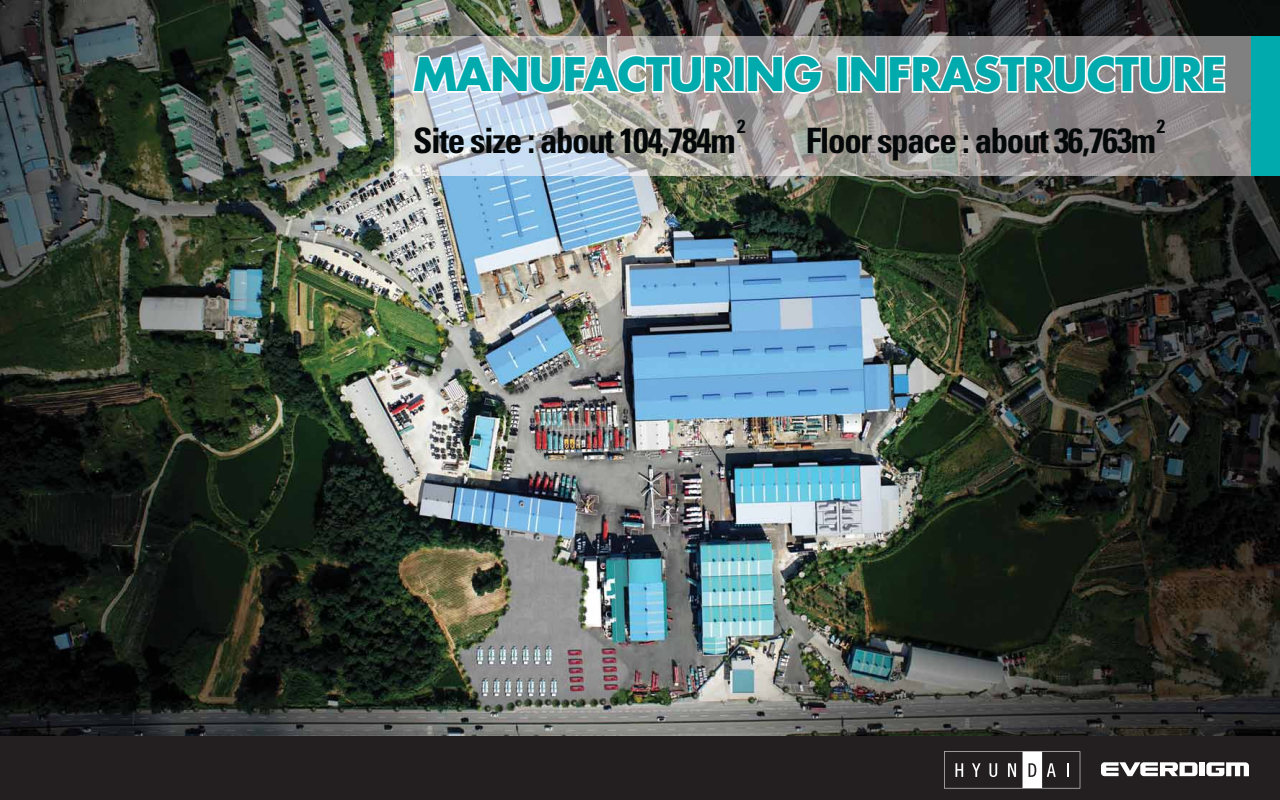
<style>
.page{position:relative;width:1280px;height:800px;background:#fff}
.page>*{position:absolute;margin:0;border:0;box-sizing:border-box;transform-origin:0 0}
.t1{font:700 45px "Futura Std";letter-spacing:-.025em;color:#00aaad}
.t2{font:700 condensed 35px "Univers LT Std";letter-spacing:-.04em;color:#040809}
.t3{font:700 condensed 19px "Univers LT Std";color:#040809}
</style>
<div class="page">
<img style="left:0;top:0;width:1280px;height:736px">
<img style="left:394px;top:36px;width:857px;height:140px">
<div style="left:0;top:736px;width:1280px;height:64px;background:#231f20"></div>
<div style="left:1199px;top:762px;width:6px;height:14px;background:#fff"></div>
<svg style="left:1101px;top:762px;width:97px;height:14px"></svg>
<svg style="left:1206px;top:762px;width:43px;height:14px"></svg>
<svg style="left:944px;top:751px;width:136px;height:37px"></svg>
<svg style="left:410px;top:53px;width:817px;height:42px"></svg>
<div style="left:1251px;top:36px;width:29px;height:140px;background:#00aaad"></div>
<p class="t1" style="left:413px;top:49px;width:815px">MANUFACTURING INFRASTRUCTURE</p>
<p class="t2" style="left:413px;top:124px;width:324px">Site size : about 104,784m</p>
<p class="t2" style="left:806px;top:124px;width:352px">Floor space : about 36,763m</p>
<p class="t3" style="left:737px;top:117px;width:10px">2</p>
<p class="t3" style="left:1157px;top:117px;width:10px">2</p>
</div>
